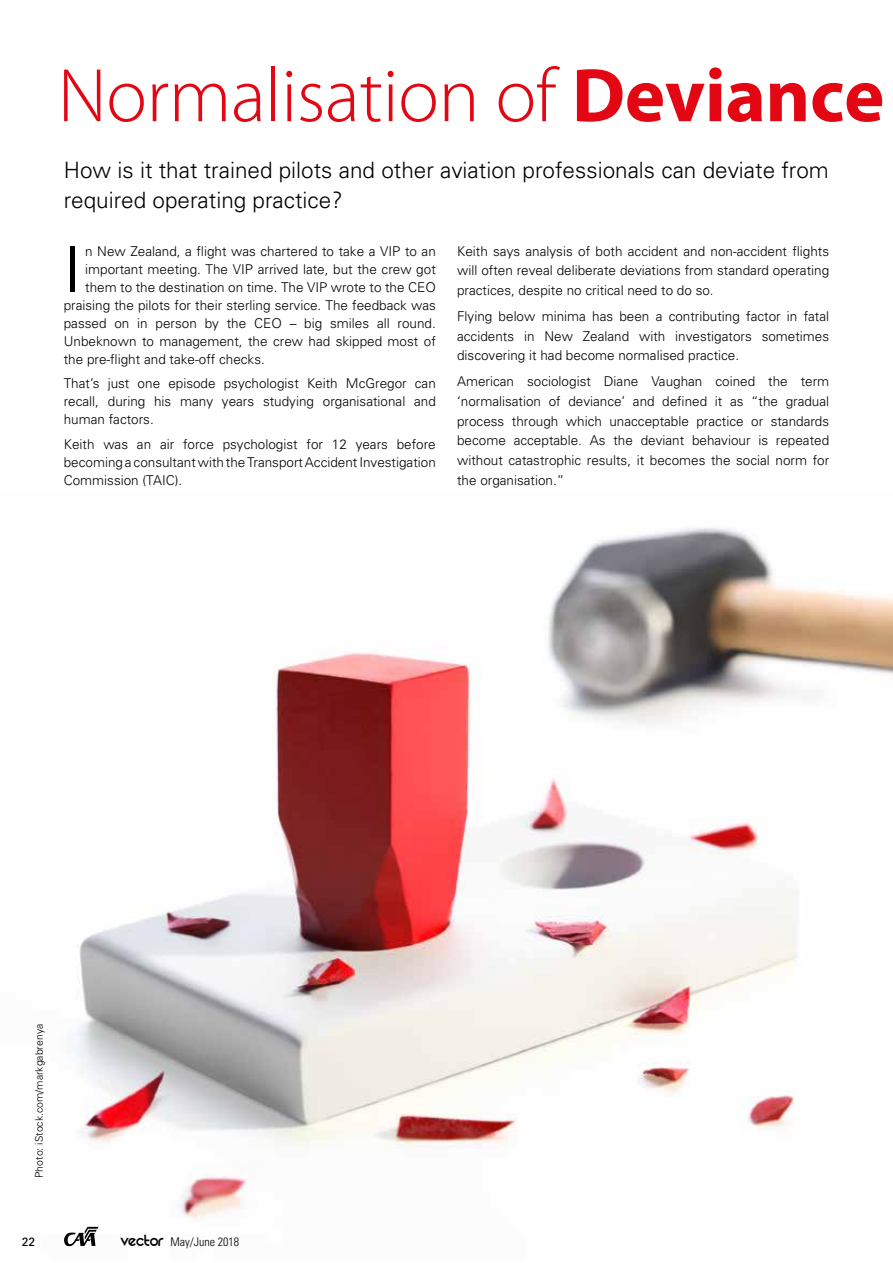
<style>
.page{position:relative;width:893px;height:1263px;background:#fff}
.page>*{position:absolute;margin:0;border:0;box-sizing:border-box;transform-origin:0 0}
.t1{font:300 76.5px "Myriad Pro";letter-spacing:-.005em;color:#e30613}
.t2{font:300 63.3px "Univers";color:#000}
.t3{font:300 22.5px/30px "Univers";color:#000}
.t4{font:300 13.5px/19.6px "Univers";color:#000;text-align:justify}
.t5{font:300 condensed 12px "Univers";color:#000}
.t6{font:12px "Univers";color:#000}
.t7{font:300 10.5px "Univers";color:#000}
.s1{font-weight:700}
.s2{font-family:"REZ";font-weight:400;font-stretch:normal;font-size:18px}
</style>
<div class="page">
<img style="left:68px;top:528px;width:825px;height:719px">
<svg style="left:64px;top:1227px;width:34px;height:19px"></svg>
<h1 class="t1" style="left:58px;top:54px;width:828px">Normalisation of <span class="s1">Deviance</span></h1>
<h3 class="t3" style="left:64px;top:154px;width:767px">How is it that trained pilots and other aviation professionals can deviate from required operating practice?</h3>
<h2 class="t2" style="left:64px;top:231px;width:19px">I</h2>
<p class="t4" style="left:85px;top:241px;width:352px">n New Zealand, a flight was chartered to take a VIP to an</p>
<p class="t4" style="left:457px;top:241px;width:374px">Keith says analysis of both accident and non-accident flights will often reveal deliberate deviations from standard operating practices, despite no critical need to do so.</p>
<p class="t4" style="left:457px;top:306px;width:374px">Flying below minima has been a contributing factor in fatal accidents in New Zealand with investigators sometimes discovering it had become normalised practice.</p>
<p class="t4" style="left:457px;top:371px;width:374px">American sociologist Diane Vaughan coined the term ‘normalisation of deviance’ and defined it as “the gradual process through which unacceptable practice or standards become acceptable. As the deviant behaviour is repeated without catastrophic results, it becomes the social norm for the organisation.”</p>
<p class="t4" style="left:85px;top:259px;width:352px">important meeting. The VIP arrived late, but the crew got</p>
<p class="t4" style="left:85px;top:277px;width:352px">them to the destination on time. The VIP wrote to the CEO</p>
<p class="t4" style="left:64px;top:295px;width:374px">praising the pilots for their sterling service. The feedback was</p>
<p class="t4" style="left:64px;top:313px;width:374px">passed on in person by the CEO – big smiles all round.</p>
<p class="t4" style="left:64px;top:331px;width:374px">Unbeknown to management, the crew had skipped most of</p>
<p class="t4" style="left:64px;top:349px;width:203px">the pre-flight and take-off checks.</p>
<p class="t4" style="left:64px;top:374px;width:374px;line-height:18px">That’s just one episode psychologist Keith McGregor can recall, during his many years studying organisational and human factors.</p>
<p class="t4" style="left:64px;top:434px;width:374px;line-height:18px">Keith was an air force psychologist for 12 years before becoming a consultant with the Transport Accident Investigation Commission (TAIC).</p>
<p class="t7" style="left:33px;top:1178px;width:156px;rotate:-90deg">Photo: iStock.com/markgabrenya</p>
<p class="t6" style="left:22px;top:1234px;width:15px">22</p>
<p class="t5" style="left:121px;top:1234px;width:120px"><span class="s2">vector</span> May/June 2018</p>
</div>
